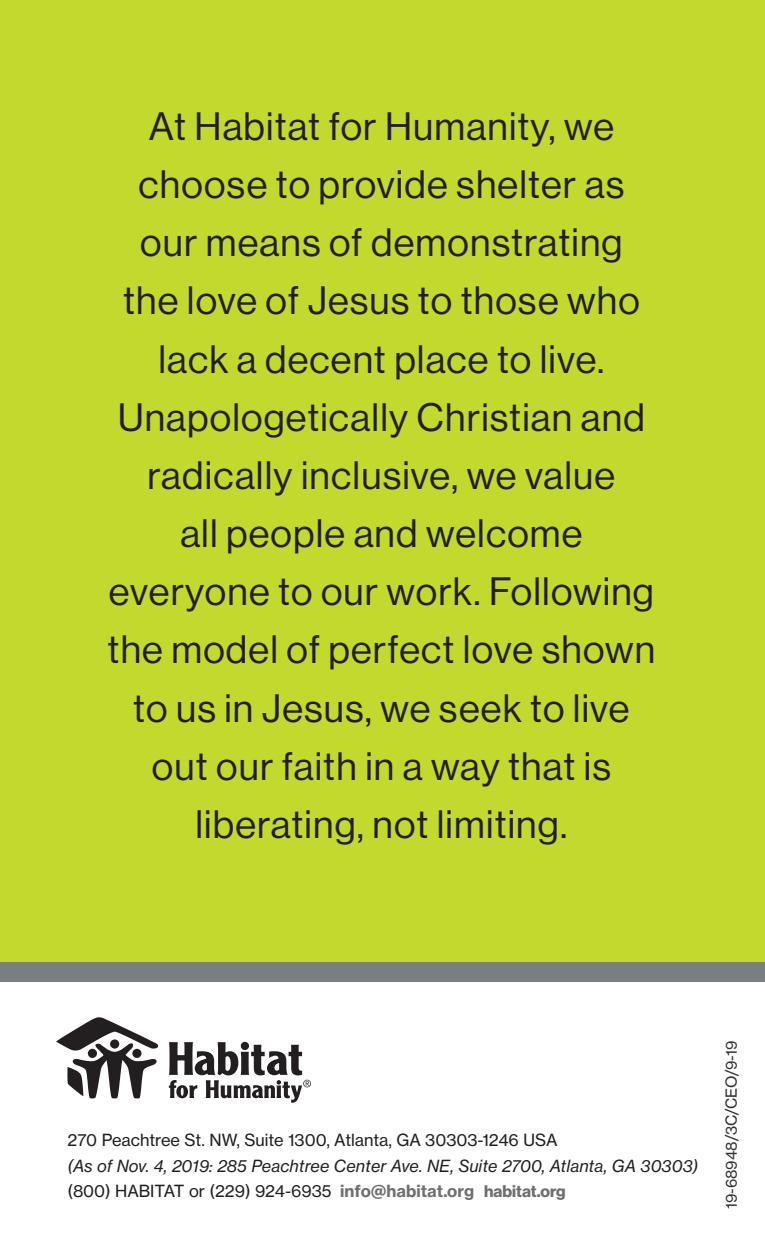
<style>
.page{position:relative;width:765px;height:1260px;background:#fff}
.page>*{position:absolute;margin:0;border:0;box-sizing:border-box;transform-origin:0 0}
.Body_Medium{font:38.75px/58.2px "N Haas Grotesk DS Pro 55 Rg";letter-spacing:.03em;color:#231f20;text-align:center}
.contact_text_7_25pt{font:16.5px/25.5px "N Haas Grotesk TX Pro 56 It";letter-spacing:.005em;color:#231f20}
.contact_text_7_25pt-2{font:16.5px "N Haas Grotesk TX Pro 55 Rg";color:#231f20}
.item_numbers_100K{font:15px "N Haas Grotesk TX Pro 55 Rg";color:#323031}
.s1{font-family:"N Haas Grotesk TX Pro 55 Rg"}
.s2{font-family:"N Haas Grotesk TX Pro 75 Bd";color:#6d6f71}
.s3{font-family:"N Haas Grotesk DS Pro 75 Bd";color:#6d6f71}
</style>
<div class="page">
<div style="left:0;top:0;width:765px;height:973px;background:#c4d92d"></div>
<div style="left:0;top:962px;width:765px;height:20px;background:#797e83"></div>
<svg style="left:56px;top:1017px;width:102px;height:82px"></svg>
<svg style="left:169px;top:1042px;width:142px;height:61px"></svg>
<p class="Body_Medium" style="left:108px;top:98px;width:549px">At Habitat for Humanity, we choose to provide shelter as our means of demonstrating<br>the love of Jesus to those who lack a decent place to live.<br>Unapologetically Christian and radically inclusive, we value<br>all people and welcome everyone to our work. Following the model of perfect love shown to us in Jesus, we seek to live out our faith in a way that is liberating, not limiting.</p>
<p class="contact_text_7_25pt" style="left:68px;top:1127px;width:632px"><span class="s1">270 Peachtree St. NW, Suite 1300, Atlanta, GA 30303-1246 USA<br></span>(As of Nov. 4, 2019: 285 Peachtree Center Ave. NE, Suite 2700, Atlanta, GA 30303)</p>
<p class="contact_text_7_25pt-2" style="left:68px;top:1181px;width:500px">(800) HABITAT or (229) 924-6935 <span class="s2">info@habitat.org</span> <span class="s3">habitat.org</span></p>
<p class="item_numbers_100K" style="left:722px;top:1209px;width:170px;rotate:-90deg">19-68948/3C/CEO/9-19</p>
</div>
